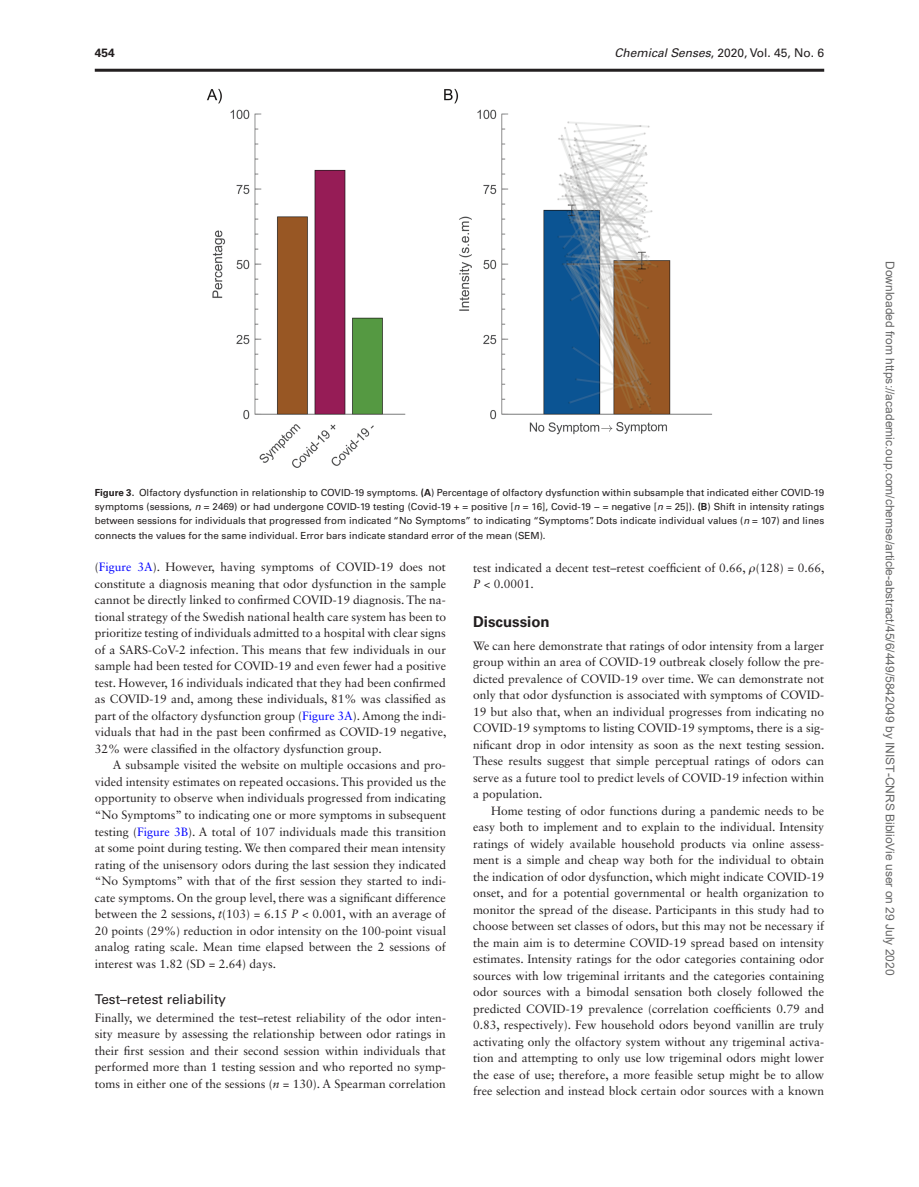
<style>
.page{position:relative;width:919px;height:1187px;background:#fff}
.page>*{position:absolute;margin:0;border:0;box-sizing:border-box;transform-origin:0 0}
.t1{font:700 15px "Univers LT Std";color:#231f20}
.t2{font:13.5px "Univers LT Std";color:#231f20}
.t3{font:12px/16.5px "Sabon LT Std";color:#231f20;text-align:justify}
.t4{font:12px "Arial";color:#666}
.t5{font:12px "Univers LT Std";color:#231f20}
.t6{font:700 12px "Univers LT Std";color:#231f20}
.t7{font:9.75px/14.2px "Univers LT Std";color:#231f20;text-align:justify}
.s1{font-style:italic}
.s2{font-weight:700}
.s3{color:#00f}
.s4{font-family:"Gandhari Unicode";font-style:italic}
</style>
<div class="page">
<img style="left:207px;top:89px;width:505px;height:379px">
<hr style="left:95px;top:69px;width:729px;height:3px;background:#231f20">
<p class="t6" style="left:95px;top:45px;width:22px">454</p>
<p class="t5" style="left:614px;top:45px;width:211px"><span class="s1">Chemical Senses</span>, 2020, Vol. 45, No. 6</p>
<p class="t7" style="left:95px;top:485px;width:731px"><span class="s2">Figure 3.</span> Olfactory dysfunction in relationship to COVID-19 symptoms. <span class="s2">(A</span>) Percentage of olfactory dysfunction within subsample that indicated either COVID-19 symptoms (sessions, <span class="s1">n</span> = 2469) or had undergone COVID-19 testing (Covid-19 + = positive [<span class="s1">n</span> = 16], Covid-19 − = negative [<span class="s1">n</span> = 25]). <span class="s2">(B</span>) Shift in intensity ratings between sessions for individuals that progressed from indicated “No Symptoms” to indicating “Symptoms”. Dots indicate individual values (<span class="s1">n</span> = 107) and lines connects the values for the same individual. Error bars indicate standard error of the mean (SEM).</p>
<p class="t3" style="left:95px;top:558px;width:353px">(<span class="s3">Figure 3A</span>). However, having symptoms of COVID-19 does not constitute a diagnosis meaning that odor dysfunction in the sample cannot be directly linked to confirmed COVID-19 diagnosis. The na&shy;tional strategy of the Swedish national health care system has been to prioritize testing of individuals admitted to a hospital with clear signs of a SARS-CoV-2 infection. This means that few individuals in our sample had been tested for COVID-19 and even fewer had a positive test. However, 16 individuals indicated that they had been confirmed as COVID-19 and, among these individuals, 81% was classified as part of the olfactory dysfunction group (<span class="s3">Figure 3A</span>). Among the indi&shy;viduals that had in the past been confirmed as COVID-19 negative, 32% were classified in the olfactory dysfunction group.</p>
<p class="t3" style="left:95px;top:756px;width:353px;text-indent:18px">A subsample visited the website on multiple occasions and pro&shy;vided intensity estimates on repeated occasions. This provided us the opportunity to observe when individuals progressed from indicating “No Symptoms” to indicating one or more symptoms in subsequent testing (<span class="s3">Figure 3B</span>). A total of 107 individuals made this transition at some point during testing. We then compared their mean intensity rating of the unisensory odors during the last session they indicated “No Symptoms” with that of the first session they started to indi&shy;cate symptoms. On the group level, there was a significant difference between the 2 sessions, <span class="s1">t</span>(103) = 6.15 <span class="s1">P</span> &lt; 0.001, with an average of 20 points (29%) reduction in odor intensity on the 100-point visual analog rating scale. Mean time elapsed between the 2 sessions of interest was 1.82 (SD = 2.64) days.</p>
<p class="t2" style="left:95px;top:990px;width:133px">Test–retest reliability</p>
<p class="t3" style="left:95px;top:1008px;width:353px">Finally, we determined the test–retest reliability of the odor inten&shy;sity measure by assessing the relationship between odor ratings in their first session and their second session within individuals that performed more than 1 testing session and who reported no symp&shy;toms in either one of the sessions (<span class="s1">n</span> = 130). A Spearman correlation</p>
<p class="t3" style="left:473px;top:559px;width:353px">test indicated a decent test–retest coefficient of 0.66, <span class="s4">ρ</span>(128) = 0.66,<br><span class="s1">P</span> &lt; 0.0001.</p>
<p class="t1" style="left:473px;top:613px;width:78px">Discussion</p>
<p class="t3" style="left:473px;top:637px;width:353px">We can here demonstrate that ratings of odor intensity from a larger group within an area of COVID-19 outbreak closely follow the pre&shy;dicted prevalence of COVID-19 over time. We can demonstrate not only that odor dysfunction is associated with symptoms of COVID-19 but also that, when an individual progresses from indicating no COVID-19 symptoms to listing COVID-19 symptoms, there is a sig&shy;nificant drop in odor intensity as soon as the next testing session.<br>These results suggest that simple perceptual ratings of odors can serve as a future tool to predict levels of COVID-19 infection within a population.</p>
<p class="t3" style="left:473px;top:802px;width:353px;text-indent:18px">Home testing of odor functions during a pandemic needs to be easy both to implement and to explain to the individual. Intensity ratings of widely available household products via online assess&shy;ment is a simple and cheap way both for the individual to obtain the indication of odor dysfunction, which might indicate COVID-19 onset, and for a potential governmental or health organization to monitor the spread of the disease. Participants in this study had to choose between set classes of odors, but this may not be necessary if the main aim is to determine COVID-19 spread based on intensity estimates. Intensity ratings for the odor categories containing odor sources with low trigeminal irritants and the categories containing odor sources with a bimodal sensation both closely followed the predicted COVID-19 prevalence (correlation coefficients 0.79 and 0.83, respectively). Few household odors beyond vanillin are truly activating only the olfactory system without any trigeminal activa&shy;tion and attempting to only use low trigeminal odors might lower the ease of use; therefore, a more feasible setup might be to allow free selection and instead block certain odor sources with a known</p>
<p class="t4" style="left:894px;top:261px;width:715px;rotate:90deg">Downloaded from https://academic.oup.com/chemse/article-abstract/45/6/449/5842049 by INIST-CNRS BiblioVie user on 29 July 2020</p>
</div>
